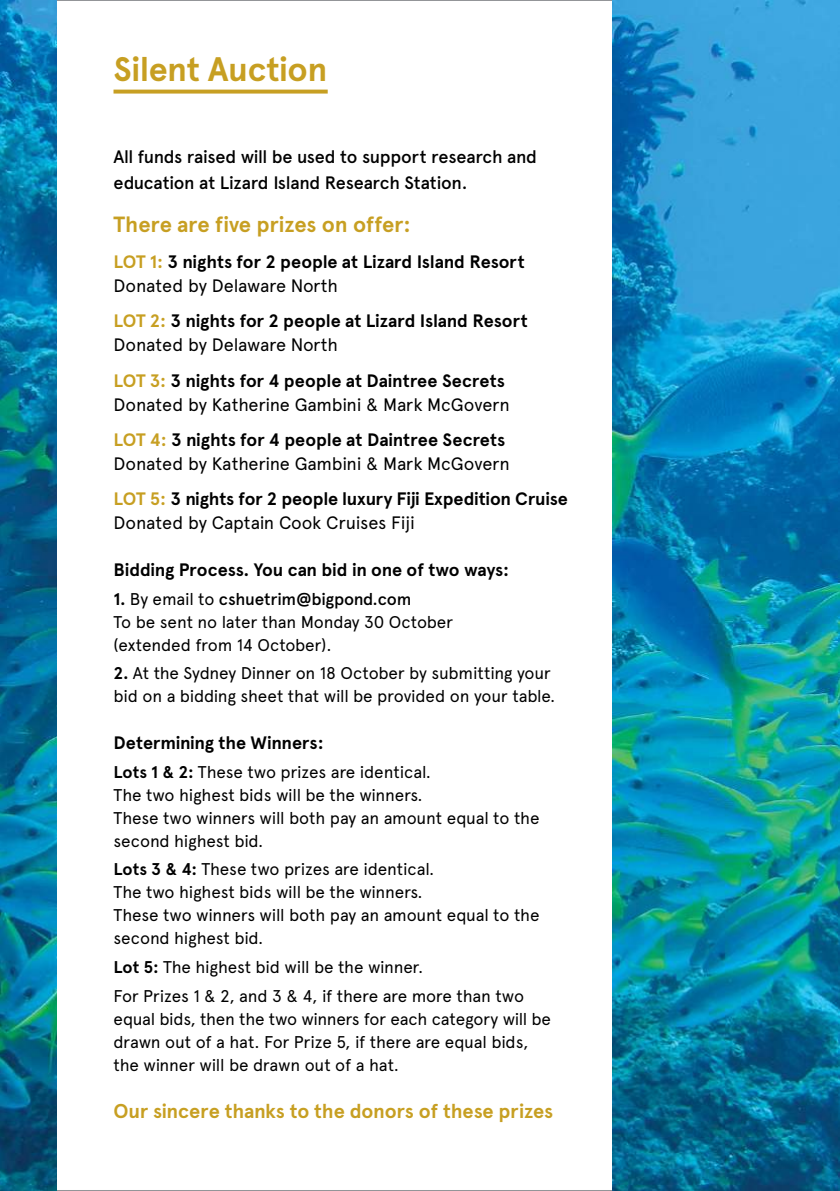
<style>
.page{position:relative;width:840px;height:1191px;background:#fff}
.page>*{position:absolute;margin:0;border:0;box-sizing:border-box;transform-origin:0 0}
.t1{font:700 34px "Apercu Pro";letter-spacing:-.015em;color:#c79f22}
.t2{font:700 22px "Apercu Pro";letter-spacing:-.005em;color:#c79f22}
.t3{font:700 20px "Apercu Pro";letter-spacing:-.01em;color:#c79f22}
.t4{font:700 18px/24px "Apercu Pro";letter-spacing:-.01em;color:#000}
.t5{font:18px/24px "Apercu Pro";letter-spacing:-.01em;color:#000}
.t6{font:500 18px/26px "Apercu Pro";letter-spacing:-.015em;color:#000}
.t7{font:17px/23px "Apercu Pro";letter-spacing:-.015em;color:#000}
.s1{color:#c79f22}
.s2{font-weight:400}
.s3{font-weight:700;color:#c79f22}
.s4{font-weight:700}
.s5{font-weight:500}
</style>
<div class="page">
<img style="left:612px;top:0;width:227px;height:1191px">
<img style="left:0;top:0;width:57px;height:1191px">
<svg style="left:113px;top:90px;width:214px;height:4px"></svg>
<h1 class="t1" style="left:113px;top:43px;width:215px">Silent Auction</h1>
<p class="t6" style="left:113px;top:143px;width:425px">All funds raised will be used to support research and education at Lizard Island Research Station.</p>
<p class="t2" style="left:113px;top:208px;width:299px">There are five prizes on offer:</p>
<p class="t4" style="left:113px;top:248px;width:412px"><span class="s1">LOT 1:</span> 3 nights for 2 people at Lizard Island Resort<br><span class="s2">Donated by Delaware North</span></p>
<p class="t4" style="left:113px;top:308px;width:415px"><span class="s1">LOT 2:</span> 3 nights for 2 people at Lizard Island Resort<br><span class="s2">Donated by Delaware North</span></p>
<p class="t5" style="left:113px;top:367px;width:398px"><span class="s3">LOT 3:</span> <span class="s4">3 nights for 4 people at Daintree Secrets<br></span>Donated by Katherine Gambini &amp; Mark McGovern</p>
<p class="t5" style="left:113px;top:426px;width:398px"><span class="s3">LOT 4:</span> <span class="s4">3 nights for 4 people at Daintree Secrets<br></span>Donated by Katherine Gambini &amp; Mark McGovern</p>
<p class="t4" style="left:113px;top:486px;width:455px"><span class="s1">LOT 5:</span> 3 nights for 2 people luxury Fiji Expedition Cruise<br><span class="s2">Donated by Captain Cook Cruises Fiji</span></p>
<p class="t4" style="left:113px;top:556px;width:397px">Bidding Process. You can bid in one of two ways:</p>
<p class="t7" style="left:113px;top:586px;width:341px"><span class="s4">1.</span> By email to <span class="s5">cshuetrim@bigpond.com<br></span>To be sent no later than Monday 30 October (extended from 14 October).</p>
<p class="t7" style="left:113px;top:660px;width:443px"><span class="s4">2.</span> At the Sydney Dinner on 18 October by submitting your bid on a bidding sheet that will be provided on your table.</p>
<p class="t4" style="left:113px;top:729px;width:212px">Determining the Winners:</p>
<p class="t7" style="left:113px;top:759px;width:427px"><span class="s4">Lots 1 &amp; 2:</span> These two prizes are identical.<br>The two highest bids will be the winners.<br>These two winners will both pay an amount equal to the second highest bid.</p>
<p class="t7" style="left:113px;top:856px;width:427px"><span class="s4">Lots 3 &amp; 4:</span> These two prizes are identical.<br>The two highest bids will be the winners.<br>These two winners will both pay an amount equal to the second highest bid.</p>
<p class="t7" style="left:113px;top:951px;width:412px;line-height:28.6px"><span class="s4">Lot 5:</span> The highest bid will be the winner.<br>For Prizes 1 &amp; 2, and 3 &amp; 4, if there are more than two</p>
<p class="t7" style="left:113px;top:1006px;width:438px">equal bids, then the two winners for each category will be drawn out of a hat. For Prize 5, if there are equal bids, the winner will be drawn out of a hat.</p>
<p class="t3" style="left:113px;top:1095px;width:441px">Our sincere thanks to the donors of these prizes</p>
</div>
